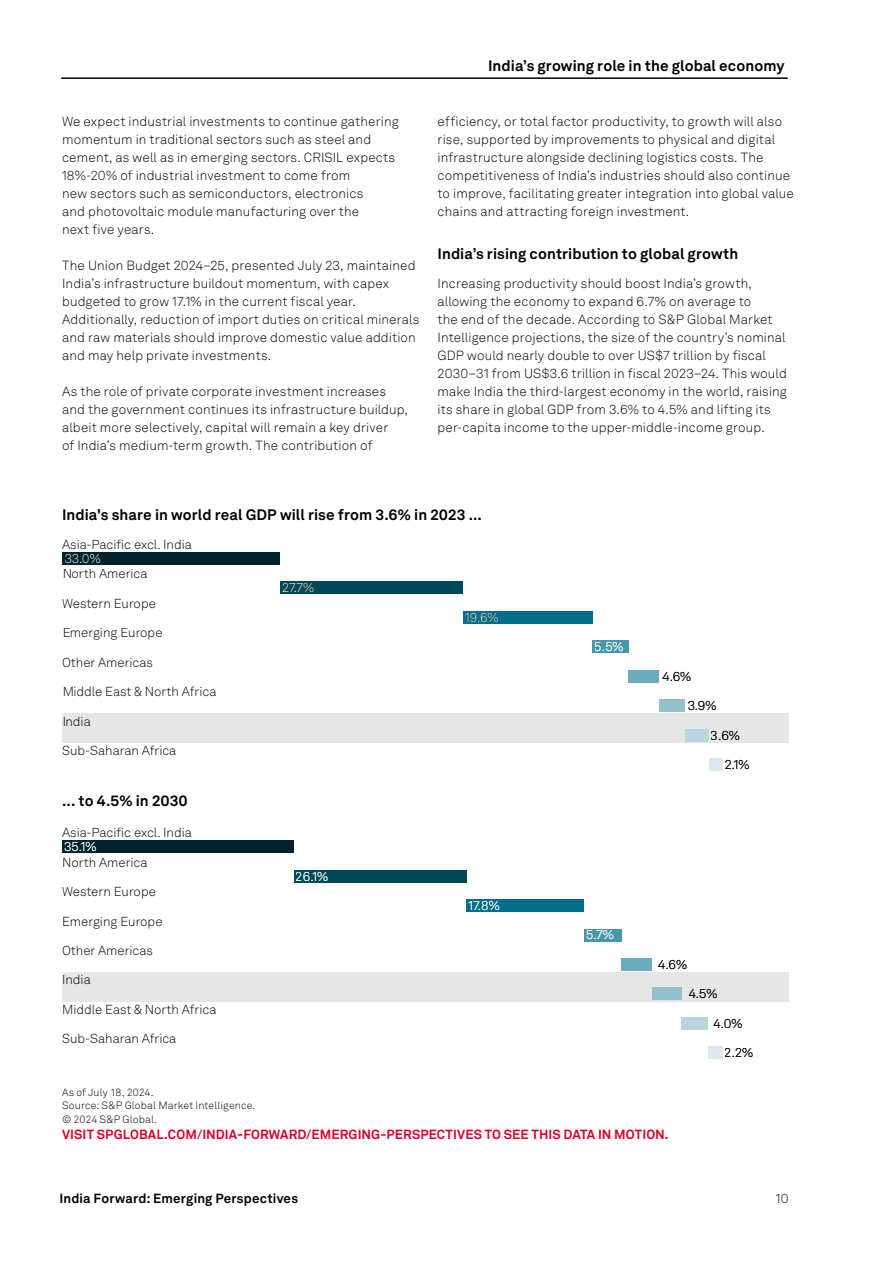
<style>
.page{position:relative;width:894px;height:1263px;background:#fff}
.page>*{position:absolute;margin:0;border:0;box-sizing:border-box;transform-origin:0 0}
.t1{font:700 15px "Akkurat LL";letter-spacing:.005em;color:#000}
.t2{font:300 13.2px/18px "Akkurat LL";letter-spacing:.01em;color:#000}
.t3{font:700 13.2px "Akkurat Pro";letter-spacing:.005em;color:#d6002a}
.t4{font:700 13.2px "Akkurat LL";letter-spacing:.01em;color:#000}
.t5{font:300 12.9px "Akkurat LL";color:#000}
.t6{font:300 12.9px "Akkurat LL";color:#fff}
.t7{font:300 10.5px/13.5px "Akkurat Pro";letter-spacing:.01em;color:#000}
</style>
<div class="page">
<div style="left:62px;top:713px;width:726px;height:30px;background:#e6e6e6"></div>
<div style="left:62px;top:552px;width:218px;height:13px;background:#00242e"></div>
<div style="left:280px;top:581px;width:183px;height:13px;background:#00495b"></div>
<div style="left:463px;top:611px;width:129px;height:13px;background:#006d89"></div>
<div style="left:592px;top:640px;width:36px;height:13px;background:#4997ab"></div>
<div style="left:628px;top:670px;width:30px;height:12px;background:#6dacbc"></div>
<div style="left:658px;top:699px;width:26px;height:13px;background:#92c0cc"></div>
<div style="left:684px;top:729px;width:24px;height:12px;background:#b6d5dd"></div>
<div style="left:708px;top:758px;width:14px;height:13px;background:#dbeaee"></div>
<div style="left:62px;top:972px;width:726px;height:29px;background:#e6e6e6"></div>
<div style="left:62px;top:840px;width:232px;height:13px;background:#00242e"></div>
<div style="left:294px;top:869px;width:172px;height:13px;background:#00495b"></div>
<div style="left:466px;top:899px;width:117px;height:13px;background:#006d89"></div>
<div style="left:583px;top:928px;width:38px;height:13px;background:#4997ab"></div>
<div style="left:621px;top:958px;width:30px;height:13px;background:#6dacbc"></div>
<div style="left:651px;top:987px;width:30px;height:13px;background:#92c0cc"></div>
<div style="left:681px;top:1017px;width:26px;height:12px;background:#b6d5dd"></div>
<div style="left:707px;top:1046px;width:15px;height:13px;background:#dbeaee"></div>
<hr style="left:61px;top:77px;width:726px;height:2px;background:#000">
<p class="t2" style="left:62px;top:112px;width:338px">We expect industrial investments to continue gathering momentum in traditional sectors such as steel and cement, as well as in emerging sectors. CRISIL expects 18%-20% of industrial investment to come from<br>new sectors such as semiconductors, electronics<br>and photovoltaic module manufacturing over the<br>next five years.</p>
<p class="t2" style="left:62px;top:256px;width:359px">The Union Budget 2024–25, presented July 23, maintained India’s infrastructure buildout momentum, with capex budgeted to grow 17.1% in the current fiscal year.<br>Additionally, reduction of import duties on critical minerals and raw materials should improve domestic value addition and may help private investments.</p>
<p class="t2" style="left:62px;top:382px;width:347px">As the role of private corporate investment increases and the government continues its infrastructure buildup, albeit more selectively, capital will remain a key driver<br>of India’s medium-term growth. The contribution of</p>
<p class="t1" style="left:488px;top:54px;width:298px">India’s growing role in the global economy</p>
<p class="t2" style="left:437px;top:112px;width:357px">efficiency, or total factor productivity, to growth will also rise, supported by improvements to physical and digital infrastructure alongside declining logistics costs. The competitiveness of India’s industries should also continue to improve, facilitating greater integration into global value chains and attracting foreign investment.</p>
<p class="t1" style="left:437px;top:242px;width:302px">India’s rising contribution to global growth</p>
<p class="t2" style="left:437px;top:274px;width:351px">Increasing productivity should boost India’s growth, allowing the economy to expand 6.7% on average to<br>the end of the decade. According to S&amp;P Global Market Intelligence projections, the size of the country’s nominal GDP would nearly double to over US$7 trillion by fiscal 2030–31 from US$3.6 trillion in fiscal 2023–24. This would make India the third-largest economy in the world, raising its share in global GDP from 3.6% to 4.5% and lifting its per-capita income to the upper-middle-income group.</p>
<p class="t1" style="left:62px;top:503px;width:421px">India's share in world real GDP will rise from 3.6% in 2023 ...</p>
<p class="t5" style="left:62px;top:535px;width:131px">Asia-Pacific excl. India</p>
<p class="t5" style="left:62px;top:565px;width:87px">North America</p>
<p class="t5" style="left:62px;top:594px;width:95px">Western Europe</p>
<p class="t5" style="left:62px;top:624px;width:102px">Emerging Europe</p>
<p class="t5" style="left:62px;top:653px;width:92px">Other Americas</p>
<p class="t5" style="left:62px;top:682px;width:156px">Middle East &amp; North Africa</p>
<p class="t5" style="left:62px;top:712px;width:30px">India</p>
<p class="t5" style="left:62px;top:741px;width:116px">Sub-Saharan Africa</p>
<p class="t6" style="left:64px;top:549px;width:38px">33.0%</p>
<p class="t6" style="left:282px;top:579px;width:33px">27.7%</p>
<p class="t6" style="left:465px;top:608px;width:35px">19.6%</p>
<p class="t1" style="left:62px;top:788px;width:127px">... to 4.5% in 2030</p>
<p class="t5" style="left:62px;top:823px;width:131px">Asia-Pacific excl. India</p>
<p class="t5" style="left:62px;top:853px;width:87px">North America</p>
<p class="t5" style="left:62px;top:882px;width:95px">Western Europe</p>
<p class="t5" style="left:62px;top:912px;width:102px">Emerging Europe</p>
<p class="t5" style="left:62px;top:941px;width:92px">Other Americas</p>
<p class="t5" style="left:62px;top:971px;width:30px">India</p>
<p class="t5" style="left:62px;top:1000px;width:156px">Middle East &amp; North Africa</p>
<p class="t5" style="left:62px;top:1029px;width:116px">Sub-Saharan Africa</p>
<p class="t6" style="left:64px;top:837px;width:34px">35.1%</p>
<p class="t6" style="left:296px;top:867px;width:34px">26.1%</p>
<p class="t6" style="left:468px;top:896px;width:33px">17.8%</p>
<p class="t6" style="left:594px;top:637px;width:30px">5.5%</p>
<p class="t5" style="left:662px;top:667px;width:30px">4.6%</p>
<p class="t5" style="left:687px;top:696px;width:30px">3.9%</p>
<p class="t5" style="left:710px;top:726px;width:30px">3.6%</p>
<p class="t5" style="left:724px;top:755px;width:26px">2.1%</p>
<p class="t6" style="left:586px;top:926px;width:29px">5.7%</p>
<p class="t5" style="left:658px;top:955px;width:30px">4.6%</p>
<p class="t5" style="left:688px;top:984px;width:30px">4.5%</p>
<p class="t5" style="left:713px;top:1014px;width:30px">4.0%</p>
<p class="t5" style="left:724px;top:1043px;width:30px">2.2%</p>
<p class="t7" style="left:62px;top:1085px;width:195px">As of July 18, 2024.<br>Source: S&amp;P Global Market Intelligence. © 2024 S&amp;P Global.</p>
<p class="t3" style="left:62px;top:1126px;width:608px">VISIT SPGLOBAL.COM/INDIA-FORWARD/EMERGING-PERSPECTIVES TO SEE THIS DATA IN MOTION.</p>
<p class="t4" style="left:59px;top:1188px;width:240px">India Forward: Emerging Perspectives</p>
<p class="t2" style="left:775px;top:1189px;width:14px">10</p>
</div>
